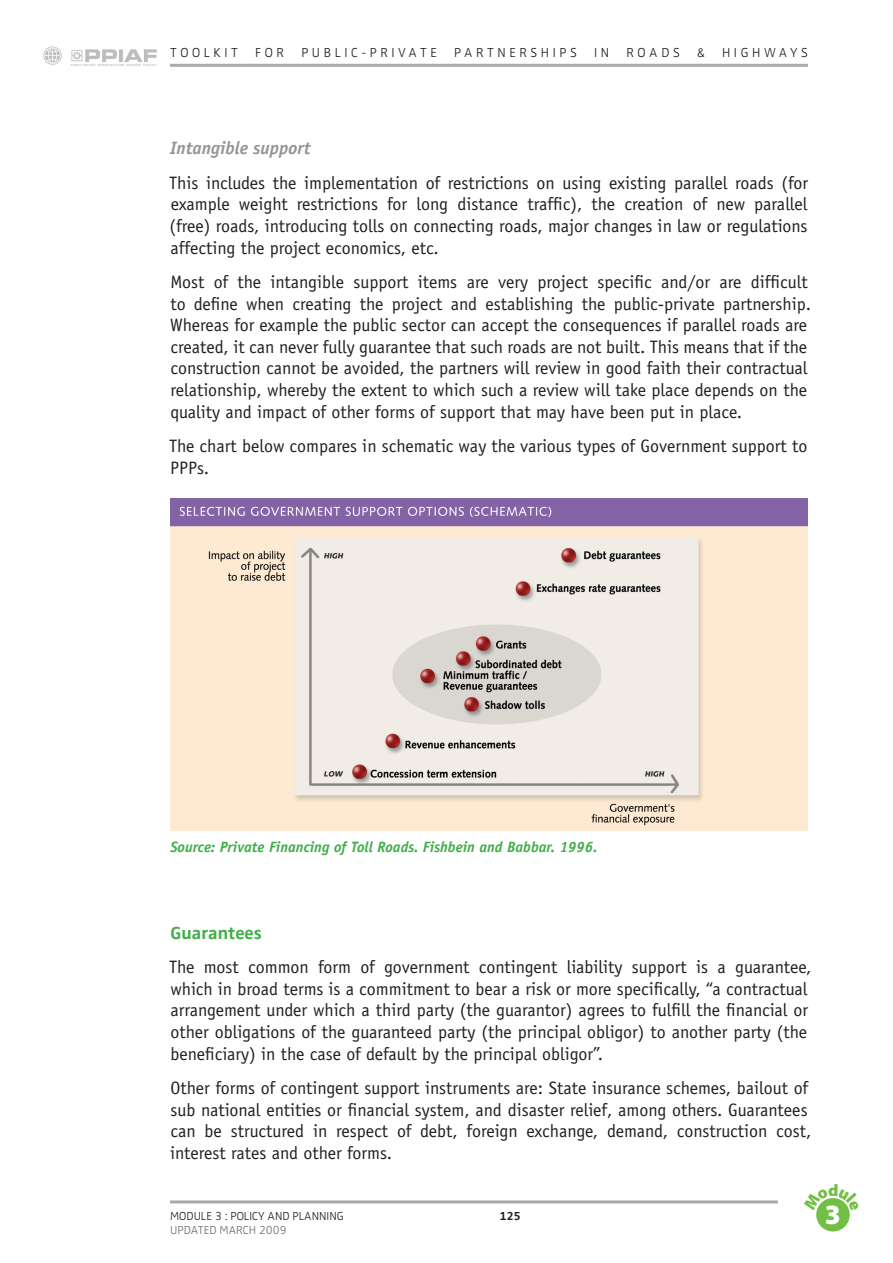
<style>
.page{position:relative;width:893px;height:1263px;background:#fff}
.page>*{position:absolute;margin:0;border:0;box-sizing:border-box;transform-origin:0 0}
.t1{font:900 28.05px "Myriad Pro";color:#fff}
.t2{font:18px/21.6px "Officina Sans";color:#231f20}
.t3{font:italic 700 18px "Officina Sans";color:#939598}
.t4{font:700 18px "Zwo";color:#40ae49}
.t5{font:italic 700 15px "Officina Sans";color:#40ae49}
.t6{font:300 13.5px "Zwo";letter-spacing:.265em;color:#231f20}
.t7{font:300 12px "Zwo";color:#231f20}
.t8{font:300 12px "Zwo";color:#6c6d70}
.t9{font:700 12px "Zwo";color:#231f20}
</style>
<div class="page">
<hr style="left:170px;top:64px;width:638px;height:3px;background:#a8a9ad">
<img style="left:43px;top:46px;width:19px;height:19px">
<img style="left:71px;top:49px;width:86px;height:17px">
<hr style="left:170px;top:1200px;width:608px;height:3px;background:#a8a9ad">
<div style="left:816px;top:1198px;width:34px;height:33px;background:#71bf44;border-radius:50%"></div>
<img style="left:170px;top:498px;width:638px;height:332px">
<svg style="left:816px;top:1198px;width:34px;height:13px"></svg>
<p class="t6" style="left:170px;top:45px;width:68px">TOOLKIT</p>
<p class="t6" style="left:255px;top:45px;width:30px">FOR</p>
<p class="t6" style="left:301px;top:45px;width:137px">PUBLIC-PRIVATE</p>
<p class="t6" style="left:454px;top:45px;width:124px">PARTNERSHIP S</p>
<p class="t6" style="left:594px;top:45px;width:17px">I N</p>
<p class="t6" style="left:626px;top:45px;width:55px">ROADS</p>
<p class="t6" style="left:697px;top:45px;width:20px">&amp; H</p>
<p class="t6" style="left:734px;top:45px;width:75px">IGHWAYS</p>
<p class="t3" style="left:170px;top:137px;width:142px">Intangible support</p>
<p class="t2" style="left:169px;top:172px;width:640px;text-align:justify">This includes the implementation of restrictions on using existing parallel roads (for example weight restrictions for long distance traffic), the creation of new parallel (free) roads, introducing tolls on connecting roads, major changes in law or regulations affecting the project economics, etc.</p>
<p class="t2" style="left:170px;top:271px;width:642px">Most of the intangible support items are very project specific and/or are difficult to define when creating the project and establishing the public-private partnership.<br>Whereas for example the public sector can accept the consequences if parallel roads are created, it can never fully guarantee that such roads are not built. This means that if the construction cannot be avoided, the partners will review in good faith their contractual relationship, whereby the extent to which such a review will take place depends on the quality and impact of other forms of support that may have been put in place.</p>
<p class="t2" style="left:169px;top:435px;width:640px">The chart below compares in schematic way the various types of Government support to<br>PPPs.</p>
<p class="t5" style="left:170px;top:838px;width:429px">Source: Private Financing of Toll Roads. Fishbein and Babbar. 1996.</p>
<p class="t4" style="left:171px;top:922px;width:93px">Guarantees</p>
<p class="t2" style="left:169px;top:956px;width:644px">The most common form of government contingent liability support is a guarantee, which in broad terms is a commitment to bear a risk or more specifically, “a contractual arrangement under which a third party (the guarantor) agrees to fulfill the financial or other obligations of the guaranteed party (the principal obligor) to another party (the beneficiary) in the case of default by the principal obligor”.</p>
<p class="t2" style="left:170px;top:1077px;width:643px">Other forms of contingent support instruments are: State insurance schemes, bailout of sub national entities or financial system, and disaster relief, among others. Guarantees can be structured in respect of debt, foreign exchange, demand, construction cost, interest rates and other forms.</p>
<p class="t7" style="left:170px;top:1208px;width:175px">MODULE 3 : POLICY AND PLANNING</p>
<p class="t8" style="left:170px;top:1223px;width:118px">UPDATED MARCH 2009</p>
<p class="t9" style="left:500px;top:1208px;width:22px">125</p>
<h1 class="t1" style="left:825px;top:1196px;width:18px">3</h1>
</div>
